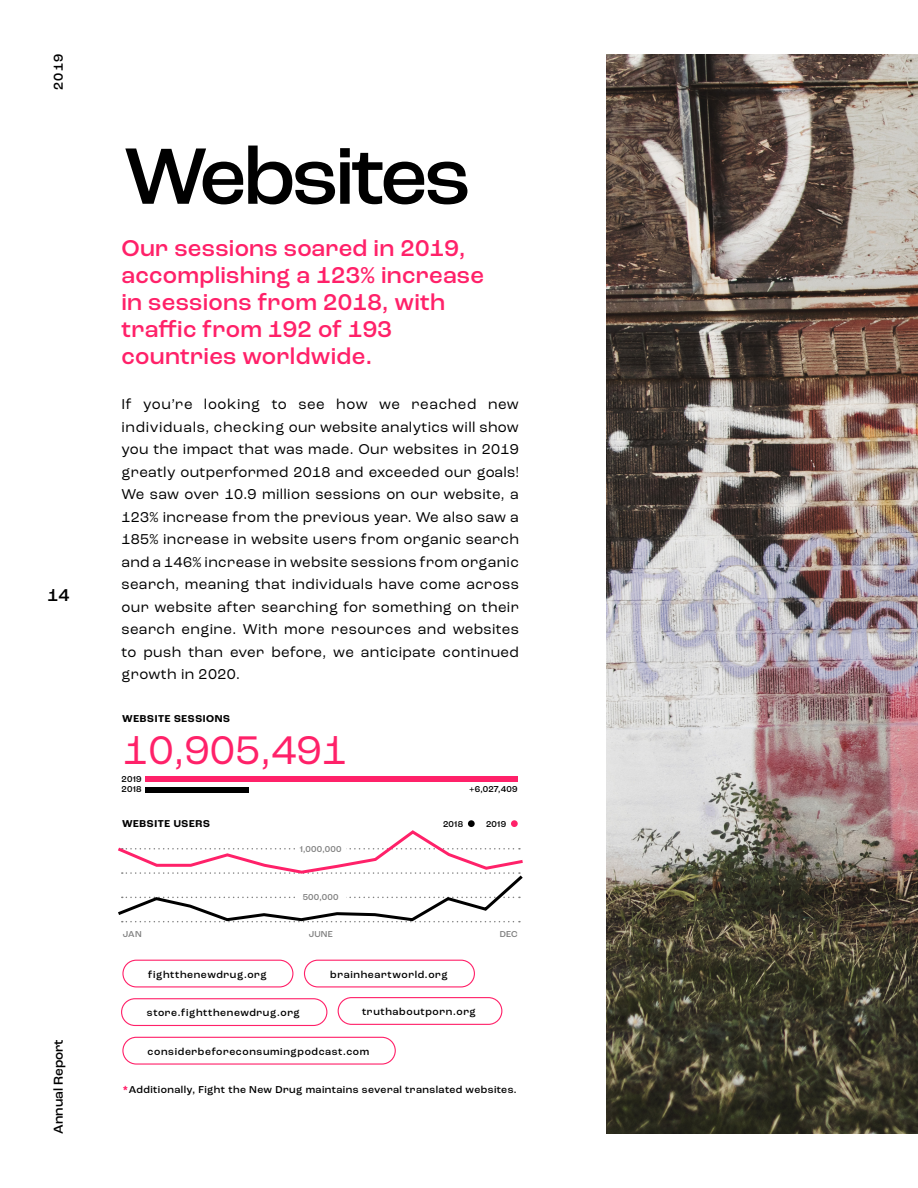
<style>
.page{position:relative;width:918px;height:1188px;background:#fff}
.page>*{position:absolute;margin:0;border:0;box-sizing:border-box;transform-origin:0 0}
.t1{font:500 84px "Roc Grotesk";letter-spacing:-.04em;color:#000}
.t2{font:42px "Roc Grotesk";color:#ff2169}
.t3{font:500 24px/27px "Roc Grotesk";letter-spacing:.01em;color:#ff2169}
.t4{font:500 18px "Roc Grotesk";color:#000}
.t5{font:15px/22.5px "Roc Grotesk";letter-spacing:.025em;color:#000;text-align:justify}
.t6{font:500 13.5px "Roc Grotesk";color:#000}
.t7{font:500 10.5px "Roc Grotesk";letter-spacing:.06em;color:#000}
.t8{font:500 10.5px "Roc Grotesk";letter-spacing:.04em;color:#000}
.t9{font:700 10.5px "Roc Grotesk";letter-spacing:.06em;color:#000}
.t10{font:500 9px "Roc Grotesk";letter-spacing:.02em;color:#000}
.t11{font:500 9px "Roc Grotesk";letter-spacing:.02em;color:#808080}
.s1{font-weight:800;color:#ff2169}
</style>
<div class="page">
<div style="left:146px;top:776px;width:372px;height:5px;background:#ff2169"></div>
<div style="left:146px;top:787px;width:103px;height:5px;background:#000"></div>
<svg style="left:118px;top:830px;width:405px;height:93px"></svg>
<div style="left:296px;top:893px;width:50px;height:7px;background:#fff"></div>
<div style="left:296px;top:845px;width:50px;height:7px;background:#fff"></div>
<div style="left:468px;top:820px;width:7px;height:7px;background:#000;border-radius:50%"></div>
<div style="left:511px;top:820px;width:7px;height:7px;background:#ff2169;border-radius:50%"></div>
<img style="left:607px;top:54px;width:311px;height:1080px">
<div style="left:122px;top:960px;width:171px;height:27px;border:1px solid #ff2169;border-radius:13px"></div>
<div style="left:304px;top:960px;width:171px;height:27px;border:1px solid #ff2169;border-radius:13px"></div>
<div style="left:338px;top:997px;width:164px;height:28px;border:1px solid #ff2169;border-radius:13px"></div>
<div style="left:121px;top:998px;width:206px;height:28px;border:1px solid #ff2169;border-radius:13px"></div>
<div style="left:122px;top:1037px;width:274px;height:28px;border:1px solid #ff2169;border-radius:13px"></div>
<p class="t6" style="left:50px;top:90px;width:37px;rotate:-90deg">2019</p>
<p class="t4" style="left:48px;top:584px;width:23px">14</p>
<p class="t6" style="left:50px;top:1134px;width:96px;rotate:-90deg">Annual Report</p>
<p class="t1" style="left:124px;top:125px;width:349px">Websites</p>
<p class="t3" style="left:122px;top:235px;width:364px">Our sessions soared in 2019, accomplishing a 123% increase in sessions from 2018, with traffic from 192 of 193 countries worldwide.</p>
<p class="t5" style="left:122px;top:393px;width:399px">If you’re looking to see how we reached new individuals, checking our website analytics will show you the impact that was made. Our websites in 2019 greatly outperformed 2018 and exceeded our goals!<br>We saw over 10.9 million sessions on our website, a 123% increase from the previous year. We also saw a 185% increase in website users from organic search and a 146% increase in website sessions from organic search, meaning that individuals have come across our website after searching for something on their search engine. With more resources and websites to push than ever before, we anticipate continued growth in 2020.</p>
<p class="t9" style="left:122px;top:712px;width:109px">WEBSITE SESSIONS</p>
<p class="t2" style="left:123px;top:725px;width:226px">10,905,491</p>
<p class="t10" style="left:122px;top:784px;width:22px">2018</p>
<p class="t10" style="left:469px;top:784px;width:50px">+6,027,409</p>
<p class="t10" style="left:122px;top:774px;width:22px">2019</p>
<p class="t9" style="left:122px;top:817px;width:89px">WEBSITE USERS</p>
<p class="t10" style="left:443px;top:819px;width:22px">2018</p>
<p class="t10" style="left:486px;top:819px;width:22px">2019</p>
<p class="t11" style="left:300px;top:844px;width:43px">1,000,000</p>
<p class="t11" style="left:303px;top:892px;width:37px">500,000</p>
<p class="t11" style="left:309px;top:929px;width:25px">JUNE</p>
<p class="t11" style="left:123px;top:929px;width:20px">JAN</p>
<p class="t11" style="left:500px;top:929px;width:19px">DEC</p>
<p class="t7" style="left:148px;top:968px;width:120px">fightthenewdrug.org</p>
<p class="t7" style="left:330px;top:968px;width:119px">brainheartworld.org</p>
<p class="t7" style="left:147px;top:1006px;width:154px">store.fightthenewdrug.org</p>
<p class="t7" style="left:362px;top:1005px;width:115px">truthaboutporn.org</p>
<p class="t7" style="left:148px;top:1045px;width:223px">considerbeforeconsumingpodcast.com</p>
<p class="t8" style="left:123px;top:1083px;width:395px"><span class="s1">*</span>Additionally, Fight the New Drug maintains several translated websites.</p>
</div>
